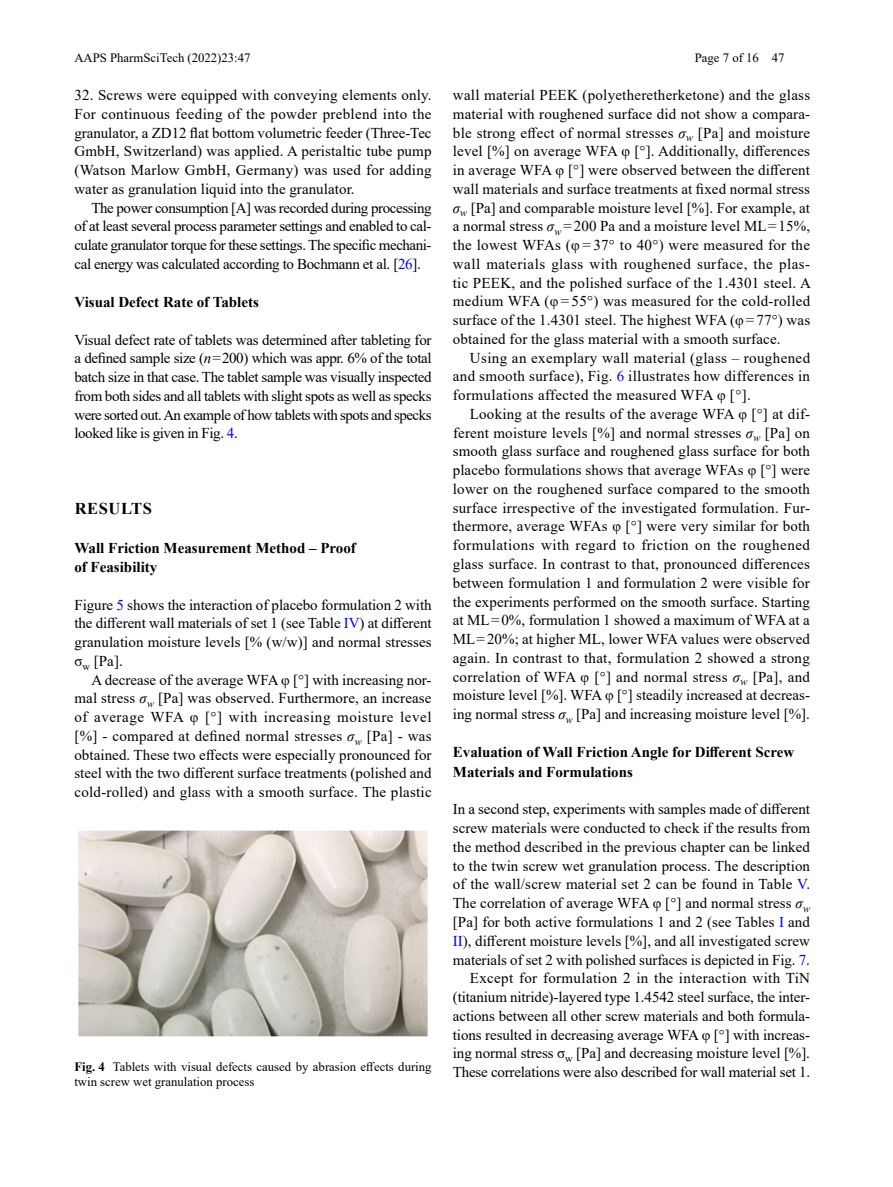
<style>
.page{position:relative;width:893px;height:1187px;background:#fff}
.page>*{position:absolute;margin:0;border:0;box-sizing:border-box;transform-origin:0 0}
.t1{font:700 16.5px "Times New Roman";letter-spacing:.035em;color:#000}
.t2{font:15px/18.8px "Times New Roman";letter-spacing:.005em;color:#000;text-align:justify}
.t3{font:700 15px/19.5px "Times New Roman";color:#000}
.t4{font:15px "Times New Roman PS Bold MT2";color:#000}
.t5{font:12.75px/15px "Times New Roman";color:#000}
.s1{color:#00f}
.s2{font-family:"Times New Roman PSMT2"}
.s3{font-style:italic}
.s4{font-family:"Times New Roman PSMT2";color:#00f}
.s5{font-family:"Times New Roman PS Italic MT2"}
.s6{font-weight:700}
</style>
<div class="page">
<img style="left:79px;top:830px;width:348px;height:206px">
<p class="t5" style="left:74px;top:50px;width:178px">AAPS PharmSciTech (2022)23:47</p>
<p class="t5" style="left:695px;top:50px;width:91px">Page 7 of 16 47</p>
<p class="t2" style="left:74px;top:85px;width:359px">32. Screws were equipped with conveying elements only.<br>For continuous feeding of the powder preblend into the granulator, a ZD12 flat bottom volumetric feeder (Three-Tec GmbH, Switzerland) was applied. A peristaltic tube pump (Watson Marlow GmbH, Germany) was used for adding water as granulation liquid into the granulator.</p>
<p class="t2" style="left:74px;top:198px;width:359px;text-indent:17px">The power consumption [A] was recorded during processing of at least several process parameter settings and enabled to cal&shy;culate granulator torque for these settings. The specific mechani&shy;cal energy was calculated according to Bochmann et al. [<span class="s1">26</span><span class="s2">].</span></p>
<p class="t3" style="left:74px;top:292px;width:186px">Visual Defect Rate of Tablets</p>
<p class="t2" style="left:74px;top:330px;width:359px">Visual defect rate of tablets was determined after tableting for a defined sample size (<span class="s3">n</span>=200) which was appr. 6% of the total batch size in that case. The tablet sample was visually inspected from both sides and all tablets with slight spots as well as specks were sorted out.An example of how tablets with spots and specks looked like is given in Fig. <span class="s4">4</span><span class="s2">.</span></p>
<p class="t2" style="left:453px;top:85px;width:360px">wall material PEEK (polyetheretherketone) and the glass material with roughened surface did not show a compara&shy;ble strong effect of normal stresses <span class="s5">σ</span><sub>w</sub> [Pa] and moisture level [%] on average WFA φ [°]. Additionally, differences in average WFA φ [°] were observed between the different wall materials and surface treatments at fixed normal stress <span class="s5">σ</span><sub>w</sub> [Pa] and comparable moisture level [%]. For example, at a normal stress <span class="s5">σ</span><sub>w</sub> =200 Pa and a moisture level ML=15%, the lowest WFAs (φ = 37° to 40°) were measured for the wall materials glass with roughened surface, the plas&shy;tic PEEK, and the polished surface of the 1.4301 steel. A medium WFA (φ = 55°) was measured for the cold-rolled surface of the 1.4301 steel. The highest WFA (φ= 77°) was obtained for the glass material with a smooth surface.</p>
<p class="t2" style="left:453px;top:348px;width:359px;text-indent:17px">Using an exemplary wall material (glass – roughened and smooth surface), Fig. <span class="s1">6</span> illustrates how differences in formulations affected the measured WFA φ [°].</p>
<p class="t2" style="left:453px;top:404px;width:359px;text-indent:17px">Looking at the results of the average WFA φ [°] at dif&shy;ferent moisture levels [%] and normal stresses <span class="s5">σ</span><sub>w</sub> [Pa] on smooth glass surface and roughened glass surface for both placebo formulations shows that average WFAs φ [°] were lower on the roughened surface compared to the smooth surface irrespective of the investigated formulation. Fur&shy;thermore, average WFAs φ [°] were very similar for both formulations with regard to friction on the roughened glass surface. In contrast to that, pronounced differences between formulation 1 and formulation 2 were visible for the experiments performed on the smooth surface. Starting at ML=0%, formulation 1 showed a maximum of WFA at a ML=20%; at higher ML, lower WFA values were observed again. In contrast to that, formulation 2 showed a strong correlation of WFA φ [°] and normal stress <span class="s5">σ</span><sub>w</sub> [Pa], and moisture level [%]. WFA φ [°] steadily increased at decreas&shy;ing normal stress <span class="s5">σ</span><sub>w</sub> [Pa] and increasing moisture level [%].</p>
<p class="t4" style="left:453px;top:741px;width:343px">Evaluation of Wall Friction Angle for Different Screw</p>
<p class="t3" style="left:453px;top:761px;width:181px">Materials and Formulations</p>
<p class="t2" style="left:453px;top:799px;width:359px;text-align:right">In a second step, experiments with samples made of different screw materials were conducted to check if the results from the method described in the previous chapter can be linked to the twin screw wet granulation process. The description of the wall/screw material set 2 can be found in Table <span class="s4">V</span><span class="s2">.<br></span>The correlation of average WFA φ [°] and normal stress <span class="s5">σ</span><sub>w </sub>[Pa] for both active formulations 1 and 2 (see Tables <span class="s4">I</span> <span class="s2">and </span><span class="s4">II</span>), different moisture levels [%], and all investigated screw materials of set 2 with polished surfaces is depicted in Fig. <span class="s1">7</span><span class="s2">.<br></span>Except for formulation 2 in the interaction with TiN (titanium nitride)-layered type 1.4542 steel surface, the inter&shy;actions between all other screw materials and both formula&shy;tions resulted in decreasing average WFA φ [°] with increas&shy;ing normal stress σ<sub>w</sub> [Pa] and decreasing moisture level [%].<br>These correlations were also described for wall material set 1.</p>
<p class="t1" style="left:75px;top:497px;width:79px">RESULTS</p>
<p class="t3" style="left:74px;top:537px;width:283px">Wall Friction Measurement Method – Proof of Feasibility</p>
<p class="t2" style="left:74px;top:594px;width:359px">Figure <span class="s4">5</span> shows the interaction of placebo formulation 2 with the different wall materials of set 1 (see Table <span class="s4">IV</span>) at different granulation moisture levels [% (w/w)] and normal stresses σ<sub>w</sub> [Pa].</p>
<p class="t2" style="left:74px;top:669px;width:359px;text-indent:17px">A decrease of the average WFA φ [°] with increasing nor&shy;mal stress <span class="s5">σ</span><sub>w</sub> [Pa] was observed. Furthermore, an increase of average WFA φ [°] with increasing moisture level [%] - compared at defined normal stresses <span class="s5">σ</span><sub>w</sub> [Pa] - was obtained. These two effects were especially pronounced for steel with the two different surface treatments (polished and cold-rolled) and glass with a smooth surface. The plastic</p>
<p class="t5" style="left:74px;top:1058px;width:359px"><span class="s6">Fig. 4</span> Tablets with visual defects caused by abrasion effects during twin screw wet granulation process</p>
</div>
